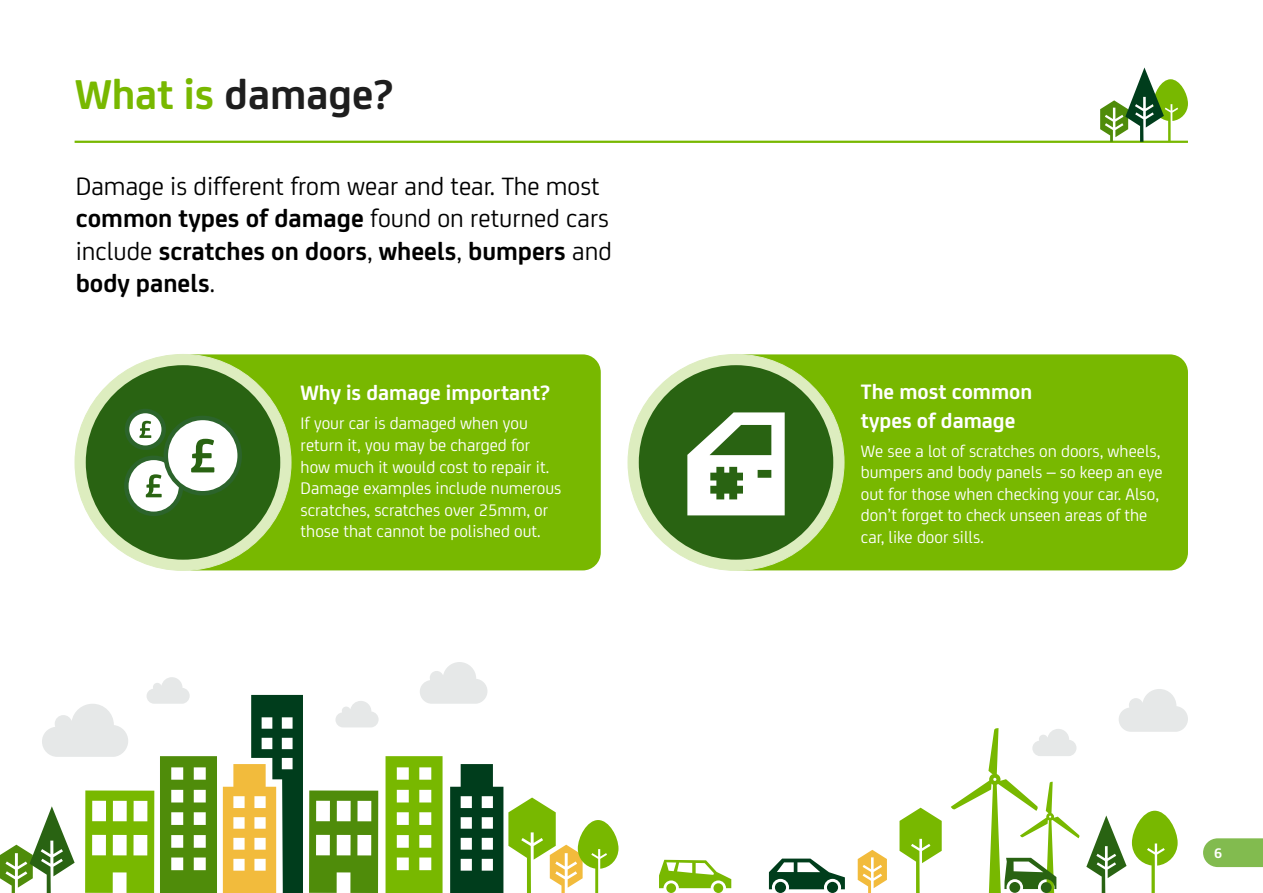
<style>
.page{position:relative;width:1263px;height:893px;background:#fff}
.page>*{position:absolute;margin:0;border:0;box-sizing:border-box;transform-origin:0 0}
.t1{font:700 45px "Lex Joey";color:#1e1e1e}
.t2{font:27px/32.4px "Lex Joey";color:#000}
.t3{font:700 22.5px/28.8px "Lex Joey";color:#fff}
.t4{font:18px/21.6px "Lex Joey";color:#fff}
.t5{font:700 15px "Lex Joey";color:#fff}
.s1{color:#78b800}
.s2{font-weight:700}
</style>
<div class="page">
<svg style="left:1203px;top:838px;width:60px;height:29px;background:#8abf5a"></svg>
<svg style="left:42px;top:704px;width:86px;height:53px"></svg>
<svg style="left:147px;top:677px;width:43px;height:27px"></svg>
<svg style="left:335px;top:701px;width:44px;height:26px"></svg>
<svg style="left:420px;top:662px;width:67px;height:42px"></svg>
<svg style="left:0;top:806px;width:75px;height:87px"></svg>
<svg style="left:85px;top:790px;width:69px;height:103px"></svg>
<svg style="left:160px;top:756px;width:57px;height:137px"></svg>
<svg style="left:223px;top:695px;width:80px;height:198px"></svg>
<svg style="left:309px;top:790px;width:69px;height:103px"></svg>
<svg style="left:385px;top:756px;width:58px;height:137px"></svg>
<svg style="left:450px;top:764px;width:168px;height:129px"></svg>
<svg style="left:858px;top:850px;width:29px;height:43px"></svg>
<svg style="left:899px;top:808px;width:43px;height:85px"></svg>
<svg style="left:1086px;top:815px;width:40px;height:78px"></svg>
<svg style="left:1132px;top:811px;width:46px;height:82px"></svg>
<svg style="left:1119px;top:689px;width:69px;height:43px"></svg>
<hr style="left:75px;top:141px;width:1113px;height:2px;background:#78b800">
<div style="left:713px;top:883px;width:10px;height:10px;background:#78b800;border-radius:50%"></div>
<div style="left:666px;top:883px;width:10px;height:10px;background:#78b800;border-radius:50%"></div>
<svg style="left:659px;top:860px;width:72px;height:28px"></svg>
<svg style="left:951px;top:728px;width:129px;height:165px"></svg>
<div style="left:775px;top:882px;width:11px;height:11px;background:#003d1c;border-radius:50%"></div>
<div style="left:827px;top:882px;width:11px;height:11px;background:#003d1c;border-radius:50%"></div>
<svg style="left:769px;top:859px;width:76px;height:30px"></svg>
<svg style="left:1100px;top:67px;width:88px;height:75px"></svg>
<div style="left:175px;top:354px;width:426px;height:216px;background:#78b800;border-radius:18px"></div>
<div style="left:75px;top:354px;width:216px;height:216px;background:#ddedbf;border-radius:50%"></div>
<div style="left:86px;top:365px;width:194px;height:195px;background:#296312;border-radius:50%"></div>
<div style="left:746px;top:354px;width:442px;height:216px;background:#78b800"></div>
<div style="left:628px;top:354px;width:216px;height:216px;background:#ddedbf;border-radius:50%"></div>
<div style="left:639px;top:365px;width:194px;height:195px;background:#296312;border-radius:50%"></div>
<svg style="left:687px;top:412px;width:98px;height:103px"></svg>
<svg style="left:126px;top:458px;width:55px;height:56px;background:#e4ebe4"></svg>
<div style="left:124px;top:456px;width:59px;height:60px;border:4px solid #2c642b;border-radius:50%"></div>
<svg style="left:127px;top:411px;width:37px;height:37px"></svg>
<div style="left:125px;top:409px;width:41px;height:41px;border:4px solid #2c642b;border-radius:50%"></div>
<div style="left:166px;top:418px;width:74px;height:75px;background:#fff;border-radius:50%"></div>
<div style="left:164px;top:416px;width:78px;height:79px;border:4px solid #2c642b;border-radius:50%"></div>
<svg style="left:191px;top:439px;width:23px;height:33px"></svg>
<svg style="left:146px;top:474px;width:16px;height:23px"></svg>
<svg style="left:139px;top:421px;width:12px;height:17px"></svg>
<h1 class="t1" style="left:75px;top:60px;width:320px"><span class="s1">What is</span> damage?</h1>
<h2 class="t2" style="left:76px;top:168px;width:538px">Damage is different from wear and tear. The most <span class="s2">common types of damage</span> found on returned cars include <span class="s2">scratches on doors</span>, <span class="s2">wheels</span>, <span class="s2">bumpers</span> and <span class="s2">body panels</span>.</h2>
<p class="t3" style="left:301px;top:377px;width:251px">Why is damage important?</p>
<p class="t4" style="left:301px;top:412px;width:262px">If your car is damaged when you return it, you may be charged for how much it would cost to repair it.<br>Damage examples include numerous scratches, scratches over 25mm, or those that cannot be polished out.</p>
<p class="t3" style="left:861px;top:375px;width:173px">The most common types of damage</p>
<p class="t4" style="left:861px;top:439px;width:303px">We see a lot of scratches on doors, wheels, bumpers and body panels – so keep an eye out for those when checking your car. Also, don’t forget to check unseen areas of the car, like door sills.</p>
<p class="t5" style="left:1214px;top:841px;width:10px">6</p>
</div>
